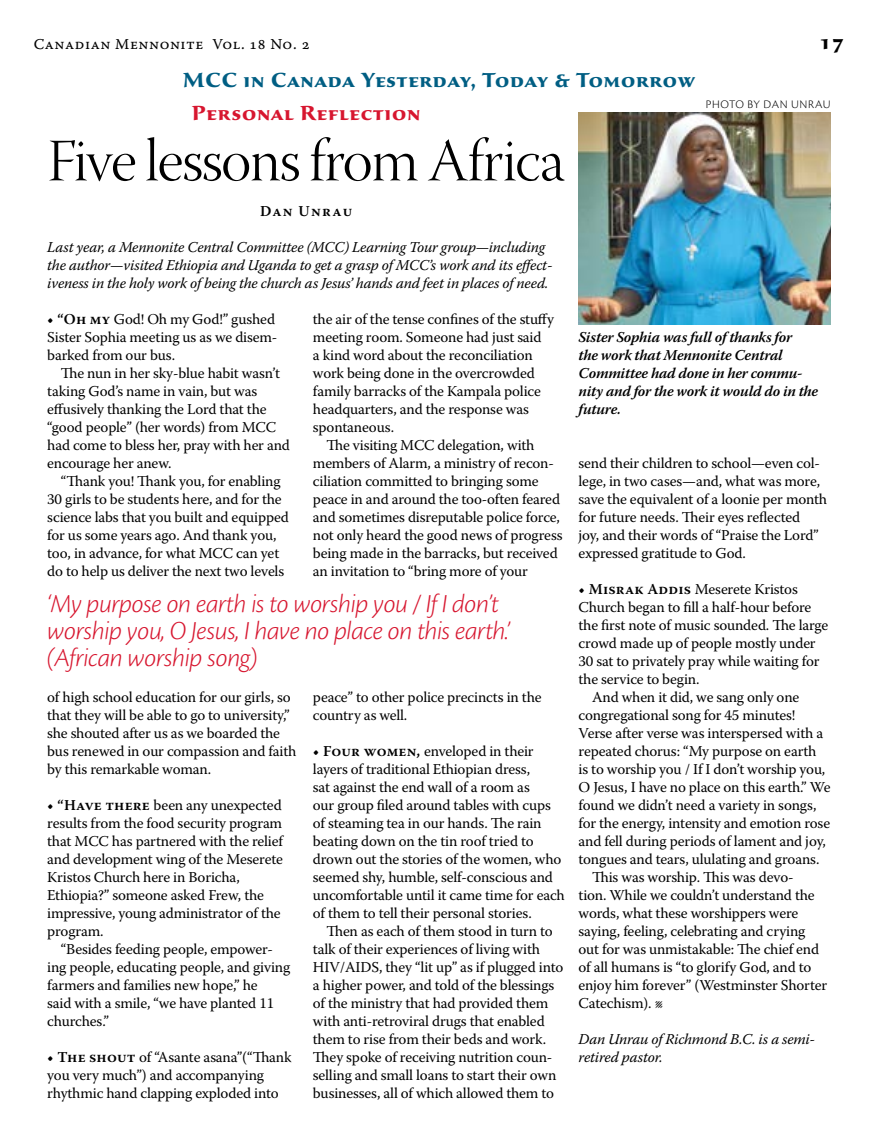
<style>
.page{position:relative;width:878px;height:1148px;background:#fff}
.page>*{position:absolute;margin:0;border:0;box-sizing:border-box;transform-origin:0 0}
.t1{font:60px "Warnock Pro Light Disp";letter-spacing:-.02em;color:#000}
.t2{font:italic 300 27px/27px "Cronos Pro";letter-spacing:-.02em;color:#d7162f}
.t3{font:700 21px "Sava Pro";letter-spacing:.03em;color:#005e83}
.t4{font:700 21px "Sava Pro";letter-spacing:.035em;color:#d7162f}
.t5{font:700 21px "Sava Pro";color:#000}
.t6{font:15px/18px "Warnock Pro";letter-spacing:-.01em;color:#000}
.t7{font:italic 15px/18px "Warnock Pro";letter-spacing:-.01em;color:#000}
.t8{font:italic 600 15px/18px "Warnock Pro";letter-spacing:-.015em;color:#000}
.t9{font:15px "Warnock Pro Capt";letter-spacing:.035em;color:#000}
.t10{font:600 15px "Warnock Pro";letter-spacing:.085em;color:#000}
.t11{font:300 12px "Cronos Pro";letter-spacing:.04em;color:#000}
.s1{font-weight:600}
</style>
<div class="page">
<img style="left:578px;top:112px;width:252px;height:212px">
<p class="t9" style="left:34px;top:35px;width:277px">Canadian Mennonite Vol. 18 No. 2</p>
<h3 class="t5" style="left:819px;top:28px;width:27px">17</h3>
<h3 class="t3" style="left:183px;top:66px;width:514px">MCC in Canada Yesterday, Today &amp; Tomorrow</h3>
<h3 class="t4" style="left:192px;top:99px;width:230px">Personal Reflection</h3>
<h1 class="t1" style="left:47px;top:128px;width:519px">Five lessons from Africa</h1>
<p class="t10" style="left:260px;top:202px;width:94px">Dan Unrau</p>
<p class="t7" style="left:47px;top:238px;width:507px">Last year, a Mennonite Central Committee (MCC) Learning Tour group—including the author—visited Ethiopia and Uganda to get a grasp of MCC’s work and its effect&shy;iveness in the holy work of being the church as Jesus’ hands and feet in places of need.</p>
<p class="t6" style="left:47px;top:310px;width:232px"><span class="s1">• “Oh my</span> God! Oh my God!” gushed<br>Sister Sophia meeting us as we disem&shy;barked from our bus.</p>
<p class="t6" style="left:47px;top:364px;width:244px;text-indent:14px">The nun in her sky-blue habit wasn’t taking God’s name in vain, but was effusively thanking the Lord that the “good people” (her words) from MCC had come to bless her, pray with her and encourage her anew.</p>
<p class="t6" style="left:47px;top:472px;width:243px;text-indent:14px">“Thank you! Thank you, for enabling 30 girls to be students here, and for the science labs that you built and equipped for us some years ago. And thank you, too, in advance, for what MCC can yet do to help us deliver the next two levels</p>
<p class="t11" style="left:706px;top:97px;width:126px">PHOTO BY DAN UNRAU</p>
<p class="t6" style="left:313px;top:310px;width:242px">the air of the tense confines of the stuffy meeting room. Someone had just said<br>a kind word about the reconciliation work being done in the overcrowded family barracks of the Kampala police headquarters, and the response was spontaneous.</p>
<p class="t6" style="left:313px;top:436px;width:251px;text-indent:14px">The visiting MCC delegation, with members of Alarm, a ministry of recon&shy;ciliation committed to bringing some peace in and around the too-often feared and sometimes disreputable police force, not only heard the good news of progress being made in the barracks, but received an invitation to “bring more of your</p>
<p class="t8" style="left:578px;top:328px;width:241px">Sister Sophia was full of thanks for<br>the work that Mennonite Central<br>Committee had done in her commu&shy;nity and for the work it would do in the future.</p>
<p class="t6" style="left:578px;top:454px;width:250px">send their children to school—even col&shy;lege, in two cases—and, what was more, save the equivalent of a loonie per month for future needs. Their eyes reflected<br>joy, and their words of “Praise the Lord” expressed gratitude to God.</p>
<p class="t6" style="left:578px;top:580px;width:221px"><span class="s1">• Misrak Addis</span> Meserete Kristos</p>
<p class="t6" style="left:578px;top:598px;width:234px">Church began to fill a half-hour before</p>
<p class="t6" style="left:578px;top:616px;width:251px">the first note of music sounded. The large</p>
<p class="t6" style="left:578px;top:634px;width:239px">crowd made up of people mostly under</p>
<p class="t6" style="left:578px;top:652px;width:242px">30 sat to privately pray while waiting for</p>
<p class="t6" style="left:578px;top:670px;width:122px">the service to begin.</p>
<p class="t6" style="left:592px;top:688px;width:209px">And when it did, we sang only one</p>
<p class="t6" style="left:578px;top:706px;width:218px">congregational song for 45 minutes!</p>
<p class="t6" style="left:578px;top:724px;width:246px">Verse after verse was interspersed with a</p>
<p class="t6" style="left:578px;top:742px;width:239px">repeated chorus: “My purpose on earth</p>
<p class="t6" style="left:578px;top:760px;width:248px">is to worship you / If I don’t worship you,</p>
<p class="t6" style="left:578px;top:778px;width:253px">O Jesus, I have no place on this earth.” We</p>
<p class="t6" style="left:578px;top:796px;width:239px">found we didn’t need a variety in songs,</p>
<p class="t6" style="left:578px;top:814px;width:253px">for the energy, intensity and emotion rose</p>
<p class="t6" style="left:578px;top:832px;width:249px">and fell during periods of lament and joy,</p>
<p class="t6" style="left:578px;top:850px;width:242px">tongues and tears, ululating and groans.</p>
<p class="t6" style="left:592px;top:868px;width:203px">This was worship. This was devo-</p>
<p class="t6" style="left:578px;top:886px;width:237px">tion. While we couldn’t understand the</p>
<p class="t6" style="left:578px;top:904px;width:221px">words, what these worshippers were</p>
<p class="t6" style="left:578px;top:922px;width:228px">saying, feeling, celebrating and crying</p>
<p class="t6" style="left:578px;top:940px;width:242px">out for was unmistakable: The chief end</p>
<p class="t6" style="left:578px;top:958px;width:234px">of all humans is “to glorify God, and to</p>
<p class="t6" style="left:578px;top:976px;width:250px">enjoy him forever” (Westminster Shorter</p>
<p class="t6" style="left:578px;top:994px;width:82px">Catechism). l</p>
<p class="t7" style="left:578px;top:1030px;width:238px">Dan Unrau of Richmond B.C. is a semi&shy;retired pastor.</p>
<h2 class="t2" style="left:47px;top:590px;width:464px">‘My purpose on earth is to worship you / If I don’t worship you, O Jesus, I have no place on this earth.’ (African worship song)</h2>
<p class="t6" style="left:47px;top:688px;width:250px">of high school education for our girls, so that they will be able to go to university,” she shouted after us as we boarded the bus renewed in our compassion and faith by this remarkable woman.</p>
<p class="t6" style="left:47px;top:796px;width:237px"><span class="s1">• “Have there</span> been any unexpected results from the food security program that MCC has partnered with the relief and development wing of the Meserete<br>Kristos Church here in Boricha,<br>Ethiopia?” someone asked Frew, the impressive, young administrator of the program.</p>
<p class="t6" style="left:47px;top:940px;width:244px;text-indent:14px">“Besides feeding people, empower&shy;ing people, educating people, and giving farmers and families new hope,” he<br>said with a smile, “we have planted 11 churches.”</p>
<p class="t6" style="left:47px;top:1048px;width:246px"><span class="s1">• The shout</span> of “Asante asana”(“Thank you very much”) and accompanying rhythmic hand clapping exploded into</p>
<p class="t6" style="left:313px;top:688px;width:230px">peace” to other police precincts in the country as well.</p>
<p class="t6" style="left:313px;top:742px;width:253px"><span class="s1">• Four women,</span> enveloped in their layers of traditional Ethiopian dress,<br>sat against the end wall of a room as<br>our group filed around tables with cups of steaming tea in our hands. The rain beating down on the tin roof tried to drown out the stories of the women, who seemed shy, humble, self-conscious and uncomfortable until it came time for each of them to tell their personal stories.</p>
<p class="t6" style="left:313px;top:922px;width:252px;text-indent:14px">Then as each of them stood in turn to talk of their experiences of living with HIV/AIDS, they “lit up” as if plugged into a higher power, and told of the blessings of the ministry that had provided them with anti-retroviral drugs that enabled them to rise from their beds and work.<br>They spoke of receiving nutrition coun&shy;selling and small loans to start their own businesses, all of which allowed them to</p>
</div>
